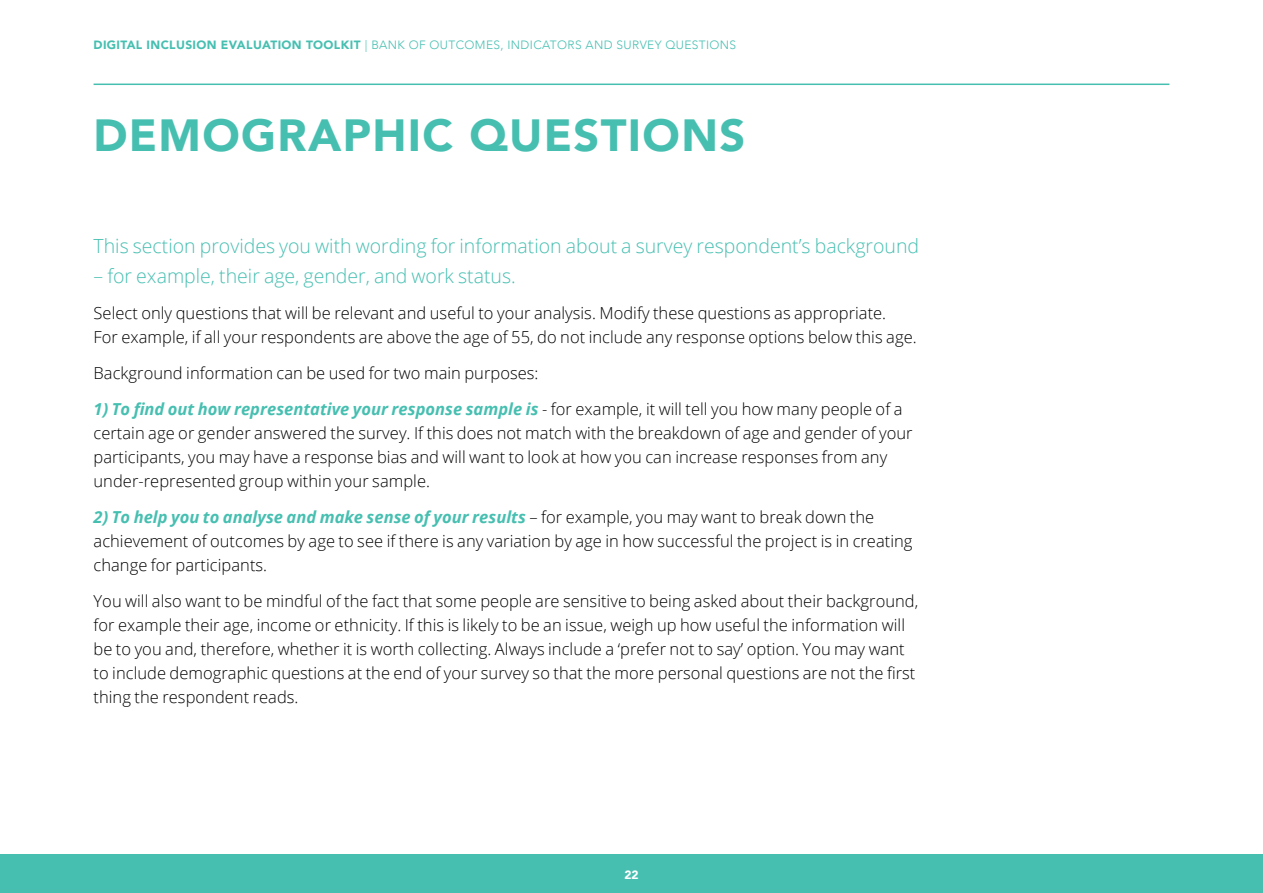
<style>
.page{position:relative;width:1263px;height:893px;background:#fff}
.page>*{position:absolute;margin:0;border:0;box-sizing:border-box;transform-origin:0 0}
.Title_-_Smaller{font:900 45px "Avenir";letter-spacing:.03em;color:#46bfb1}
.t1{font:300 19.5px "Open Sans";color:#46bfb1}
.t2{font:300 16.5px/24px "Open Sans";color:#000}
.t3{font:300 12px "Avenir";letter-spacing:.03em;color:#46bfb1}
.t4{font:900 12px "Avenir";color:#fff}
.s1{font-weight:900}
.s2{font-weight:700;font-style:italic;color:#46bfb1}
</style>
<div class="page">
<div style="left:0;top:855px;width:1263px;height:38px;background:#46bfb1"></div>
<hr style="left:94px;top:84px;width:1075px;height:1px;background:#46bfb1">
<p class="t3" style="left:94px;top:37px;width:644px"><span class="s1">DIGITAL INCLUSION EVALUATION TOOLKIT</span> | BANK OF OUTCOMES, INDICATORS AND SURVEY QUESTIONS</p>
<h1 class="Title_-_Smaller" style="left:93px;top:97px;width:653px">DEMOGRAPHIC QUESTIONS</h1>
<p class="t1" style="left:94px;top:233px;width:827px">This section provides you with wording for information about a survey respondent’s background</p>
<p class="t1" style="left:94px;top:263px;width:424px">– for example, their age, gender, and work status.</p>
<p class="t2" style="left:94px;top:301px;width:825px">Select only questions that will be relevant and useful to your analysis. Modify these questions as appropriate.<br>For example, if all your respondents are above the age of 55, do not include any response options below this age.</p>
<p class="t2" style="left:94px;top:361px;width:446px">Background information can be used for two main purposes:</p>
<p class="t2" style="left:94px;top:397px;width:821px"><span class="s2">1) To find out how representative your response sample is</span> - for example, it will tell you how many people of a certain age or gender answered the survey. If this does not match with the breakdown of age and gender of your participants, you may have a response bias and will want to look at how you can increase responses from any under-represented group within your sample.</p>
<p class="t2" style="left:94px;top:505px;width:820px"><span class="s2">2) To help you to analyse and make sense of your results</span> – for example, you may want to break down the achievement of outcomes by age to see if there is any variation by age in how successful the project is in creating change for participants.</p>
<p class="t2" style="left:94px;top:589px;width:826px">You will also want to be mindful of the fact that some people are sensitive to being asked about their background, for example their age, income or ethnicity. If this is likely to be an issue, weigh up how useful the information will be to you and, therefore, whether it is worth collecting. Always include a ‘prefer not to say’ option. You may want to include demographic questions at the end of your survey so that the more personal questions are not the first thing the respondent reads.</p>
<p class="t4" style="left:624px;top:864px;width:16px">22</p>
</div>
